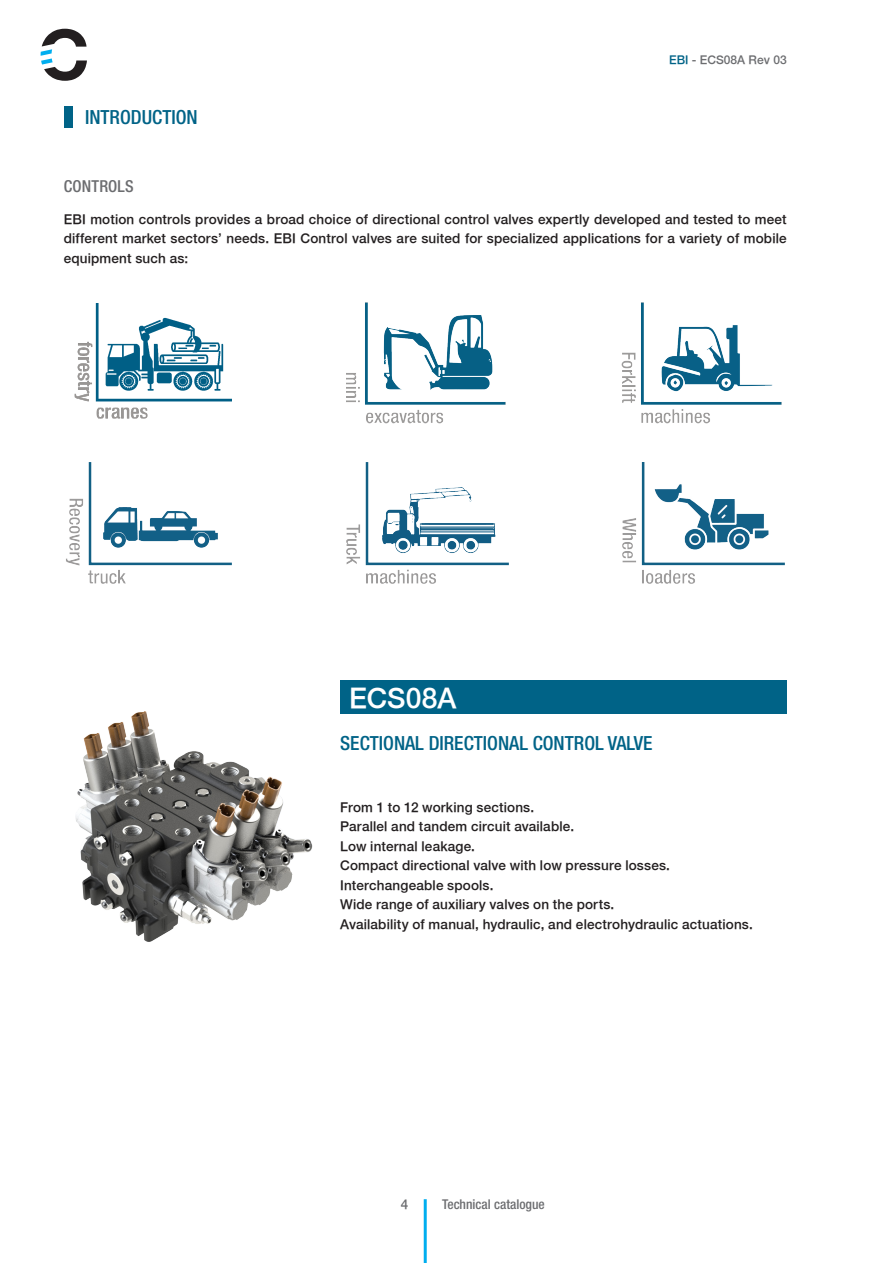
<style>
.page{position:relative;width:893px;height:1263px;background:#fff}
.page>*{position:absolute;margin:0;border:0;box-sizing:border-box;transform-origin:0 0}
.t1{font:500 28.35px "Helvetica Neue";color:#fff}
.t2{font:500 condensed 19.5px "Helvetica Neue LT Pro";color:#006387}
.t3{font:500 condensed 16.5px "Helvetica Neue LT Pro";letter-spacing:.015em;color:#6c6d70}
.t4{font:500 13.5px/19.5px "Helvetica Neue";letter-spacing:.01em;color:#231f20;text-align:justify}
.t5{font:500 condensed 13.5px "Helvetica Neue LT Pro";color:#6c6d70}
.t6{font:500 13.5px "Helvetica Neue";color:#6c6d70}
.t7{font:500 12px "Helvetica Neue";color:#6c6d70}
.s1{color:#006387}
</style>
<div class="page">
<hr style="left:424px;top:1199px;width:3px;height:64px;background:#00aeef">
<svg style="left:41px;top:29px;width:46px;height:52px"></svg>
<img style="left:75px;top:711px;width:238px;height:231px">
<div style="left:340px;top:681px;width:446px;height:33px;background:#006387"></div>
<div style="left:64px;top:106px;width:8px;height:22px;background:#006387"></div>
<img style="left:74px;top:303px;width:158px;height:116px">
<img style="left:346px;top:302px;width:160px;height:122px">
<img style="left:621px;top:302px;width:161px;height:122px">
<img style="left:66px;top:462px;width:166px;height:122px">
<img style="left:346px;top:462px;width:162px;height:122px">
<img style="left:622px;top:462px;width:162px;height:122px">
<p class="t2" style="left:85px;top:105px;width:114px">INTRODUCTION</p>
<p class="t7" style="left:669px;top:52px;width:119px"><span class="s1">EBI</span> - ECS08A Rev 03</p>
<p class="t3" style="left:64px;top:176px;width:72px">CONTROLS</p>
<p class="t4" style="left:64px;top:209px;width:724px">EBI motion controls provides a broad choice of directional control valves expertly developed and tested to meet different market sectors’ needs. EBI Control valves are suited for specialized applications for a variety of mobile equipment such as:</p>
<p class="t1" style="left:349px;top:681px;width:109px">ECS08A</p>
<p class="t2" style="left:340px;top:731px;width:314px">SECTIONAL DIRECTIONAL CONTROL VALVE</p>
<p class="t4" style="left:340px;top:797px;width:196px">From 1 to 12 working sections.</p>
<p class="t4" style="left:340px;top:816px;width:236px">Parallel and tandem circuit available.</p>
<p class="t4" style="left:340px;top:836px;width:136px">Low internal leakage.</p>
<p class="t4" style="left:340px;top:855px;width:331px">Compact directional valve with low pressure losses.</p>
<p class="t4" style="left:340px;top:875px;width:155px">Interchangeable spools.</p>
<p class="t4" style="left:340px;top:894px;width:276px">Wide range of auxiliary valves on the ports.</p>
<p class="t4" style="left:340px;top:914px;width:414px">Availability of manual, hydraulic, and electrohydraulic actuations.</p>
<p class="t6" style="left:401px;top:1196px;width:9px">4</p>
<p class="t5" style="left:442px;top:1196px;width:104px">Technical catalogue</p>
</div>
